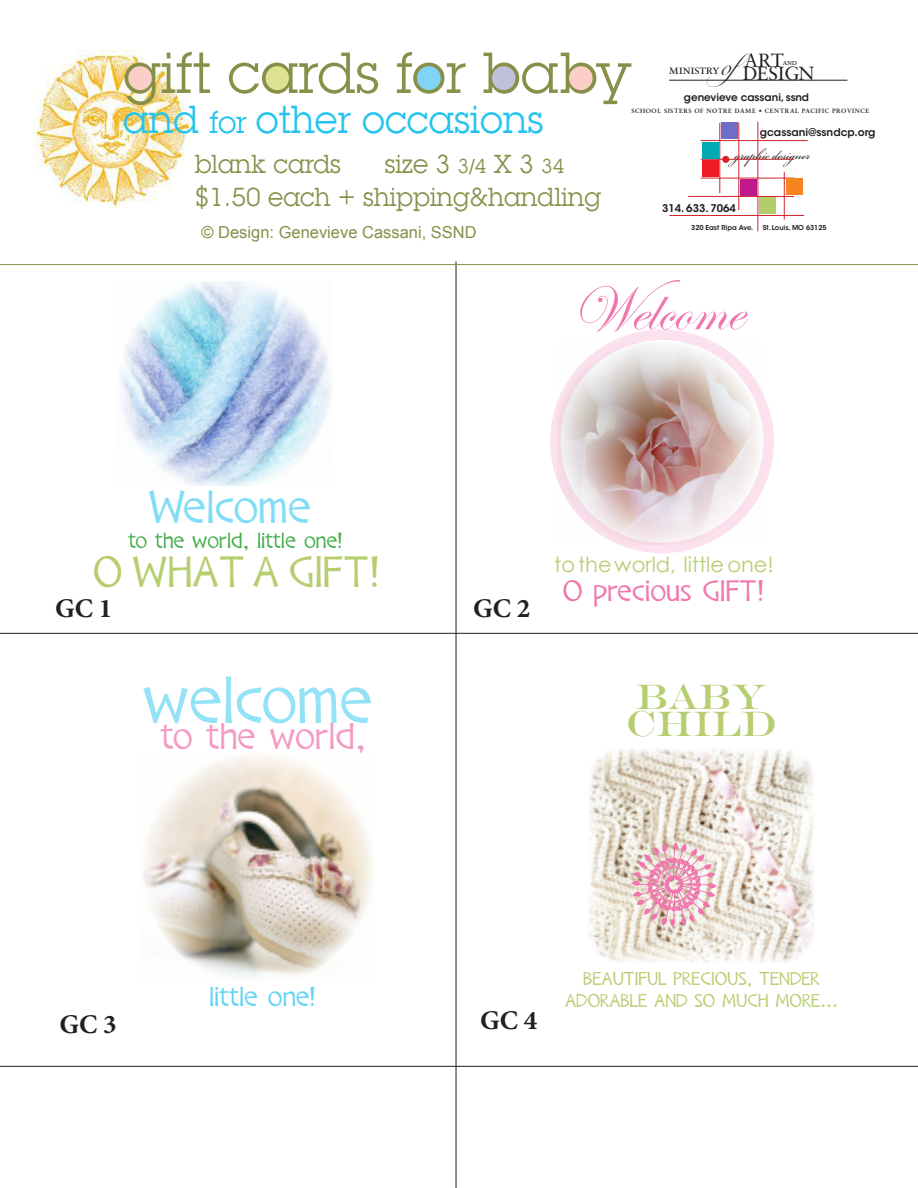
<style>
.page{position:relative;width:918px;height:1188px;background:#fff}
.page>*{position:absolute;margin:0;border:0;box-sizing:border-box;transform-origin:0 0}
.t1{font:90px "rosette 110621";color:#f176ae}
.t2{font:64.8px "Edwardian Script ITC";color:#f176ae}
.t3{font:64.5px "Doorn Body";color:#93e2f7}
.t4{font:60.75px "Lubalin Graph";color:#888f49}
.t5{font:45px "Doorn Body";color:#81ddf6}
.t6{font:42.3px "Doorn Body";color:#b7ce70}
.t7{font:40.5px "Lubalin Graph";color:#22c4ef}
.t8{font:36px "Doorn Body";color:#f49bc3}
.t9{font:36px "Engravers";color:#b7ce70}
.t10{font:32.55px "Penna Swashes";color:#231f20}
.t11{font:28.65px "Doorn Body";color:#f176ae}
.t12{font:27px "Lubalin Graph";color:#888f49}
.t13{font:700 27px "Minion Pro";color:#231f20}
.t14{font:26.55px "Doorn Body";color:#60d4f4}
.t15{font:21.15px "Doorn Body";color:#40ae49}
.t16{font:21px "Century Gothic";color:#b7ce70}
.t17{font:19.35px "Bickham Script Std";color:#231f20}
.t18{font:19.05px "Sabon Roman SC";color:#231f20}
.t19{font:18px "Doorn Body";color:#b7ce70}
.t20{font:16.5px "Arial";color:#888f49}
.t21{font:12.9px "Sabon Roman SC";letter-spacing:-.02em;color:#231f20}
.t22{font:600 10.65px "ITC Avant Garde Std";color:#231f20}
.t23{font:600 10.35px "ITC Avant Garde Std";color:#231f20}
.t24{font:8.1px "Sabon Roman SC";color:#231f20}
.t25{font:600 6.75px "ITC Avant Garde Std";color:#231f20}
.t26{font:700 6.3px "Sabon";letter-spacing:.09em;color:#231f20}
.s1{font-size:32.4px}
.s2{font-size:21px}
</style>
<div class="page">
<div style="left:569px;top:66px;width:26px;height:25px;background:#fbcfc7;border-radius:50%"></div>
<img style="left:120px;top:281px;width:211px;height:205px">
<hr style="left:456px;top:261px;width:1px;height:927px;background:#231f20">
<img style="left:143px;top:756px;width:230px;height:222px">
<img style="left:588px;top:748px;width:226px;height:215px">
<img style="left:557px;top:342px;width:206px;height:202px">
<div style="left:550px;top:329px;width:224px;height:224px;border:10px solid #f176ae;border-radius:50%"></div>
<hr style="left:0;top:633px;width:918px;height:1px;background:#231f20">
<hr style="left:0;top:1066px;width:918px;height:1px;background:#231f20">
<hr style="left:0;top:264px;width:918px;height:1px;background:#888f49">
<img style="left:33px;top:51px;width:159px;height:156px">
<div style="left:417px;top:65px;width:25px;height:26px;background:#80d4f7;border-radius:50%"></div>
<div style="left:491px;top:65px;width:27px;height:27px;background:#bfc0db;border-radius:50%"></div>
<div style="left:491px;top:64px;width:28px;height:28px;border:1px solid #bbbbd9;border-radius:50%"></div>
<div style="left:128px;top:65px;width:25px;height:26px;background:#fbcfc7;border-radius:50%"></div>
<div style="left:266px;top:65px;width:24px;height:25px;background:#dde391;border-radius:50%"></div>
<div style="left:265px;top:64px;width:25px;height:27px;border:1px solid #e4e9aa;border-radius:50%"></div>
<hr style="left:701px;top:159px;width:93px;height:1px;background:#d1232a">
<hr style="left:701px;top:140px;width:107px;height:1px;background:#d1232a">
<hr style="left:701px;top:178px;width:93px;height:1px;background:#d1232a">
<hr style="left:688px;top:196px;width:106px;height:1px;background:#d1232a">
<hr style="left:720px;top:123px;width:1px;height:70px;background:#d1232a">
<hr style="left:739px;top:123px;width:1px;height:87px;background:#d1232a">
<hr style="left:758px;top:122px;width:1px;height:109px;background:#d1232a">
<div style="left:702px;top:142px;width:16px;height:16px;background:#00aab2"></div>
<div style="left:702px;top:160px;width:16px;height:17px;background:#ee1d23"></div>
<div style="left:721px;top:123px;width:17px;height:16px;background:#6d6ec7"></div>
<div style="left:759px;top:198px;width:17px;height:16px;background:#b2ce6a"></div>
<div style="left:722px;top:156px;width:7px;height:7px;background:#d1232a;border-radius:50%"></div>
<hr style="left:669px;top:215px;width:135px;height:1px;background:#d1232a">
<div style="left:740px;top:179px;width:17px;height:16px;background:#c0198d"></div>
<hr style="left:669px;top:80px;width:178px;height:1px;background:#231f20">
<hr style="left:784px;top:172px;width:1px;height:47px;background:#d1232a">
<div style="left:786px;top:178px;width:17px;height:16px;background:#f58420"></div>
<p class="t4" style="left:123px;top:37px;width:510px">gift cards for baby</p>
<p class="t7" style="left:123px;top:96px;width:422px">and <span class="s1">for</span> other occasions</p>
<p class="t12" style="left:195px;top:149px;width:148px">blank cards</p>
<p class="t12" style="left:385px;top:149px;width:181px">size 3 <span class="s2">3/4</span> X 3 <span class="s2">34</span></p>
<p class="t12" style="left:195px;top:181px;width:408px">$1.50 each + shipping&amp;handling</p>
<p class="t18" style="left:744px;top:49px;width:41px">ART</p>
<p class="t18" style="left:743px;top:62px;width:73px">DESIGN</p>
<p class="t10" style="left:720px;top:45px;width:54px">of</p>
<p class="t24" style="left:783px;top:58px;width:16px">and</p>
<p class="t23" style="left:684px;top:90px;width:127px">genevieve cassani, ssnd</p>
<p class="t26" style="left:631px;top:107px;width:240px">SCHOOL SISTERS OF NOTRE DAME • CENTRAL PACIFIC PROVINCE</p>
<p class="t21" style="left:669px;top:62px;width:52px">ministry</p>
<p class="t22" style="left:760px;top:125px;width:117px">gcassani@ssndcp.org</p>
<p class="t17" style="left:735px;top:141px;width:77px">graphic designer</p>
<p class="t22" style="left:662px;top:202px;width:75px">314. 633. 7064</p>
<p class="t20" style="left:201px;top:222px;width:277px">© Design: Genevieve Cassani, SSND</p>
<p class="t25" style="left:691px;top:224px;width:64px">320 East Ripa Ave.</p>
<p class="t25" style="left:763px;top:224px;width:65px">St. Louis, MO 63125</p>
<p class="t2" style="left:571px;top:274px;width:173px">Welcome</p>
<p class="t5" style="left:148px;top:481px;width:165px">Welcome</p>
<p class="t15" style="left:128px;top:528px;width:216px">to the world, little one!</p>
<p class="t6" style="left:93px;top:548px;width:288px">O WHAT A GIFT!</p>
<p class="t13" style="left:55px;top:590px;width:59px">GC 1</p>
<p class="t13" style="left:473px;top:590px;width:59px">GC 2</p>
<p class="t3" style="left:143px;top:663px;width:232px">welcome</p>
<p class="t8" style="left:161px;top:716px;width:207px">to the world,</p>
<p class="t16" style="left:554px;top:551px;width:221px">to the world, little one!</p>
<p class="t11" style="left:563px;top:574px;width:203px">O precious GIFT!</p>
<p class="t9" style="left:636px;top:675px;width:132px">baby</p>
<p class="t9" style="left:626px;top:702px;width:153px">child</p>
<p class="t14" style="left:209px;top:981px;width:108px">little one!</p>
<p class="t13" style="left:59px;top:1005px;width:59px">GC 3</p>
<p class="t13" style="left:480px;top:1001px;width:59px">GC 4</p>
<p class="t1" style="left:630px;top:847px;width:91px">m</p>
<p class="t19" style="left:583px;top:968px;width:238px">BEAUTIFUL PRECIOUS, TENDER</p>
<p class="t19" style="left:565px;top:990px;width:274px">ADORABLE AND SO MUCH MORE...</p>
</div>
